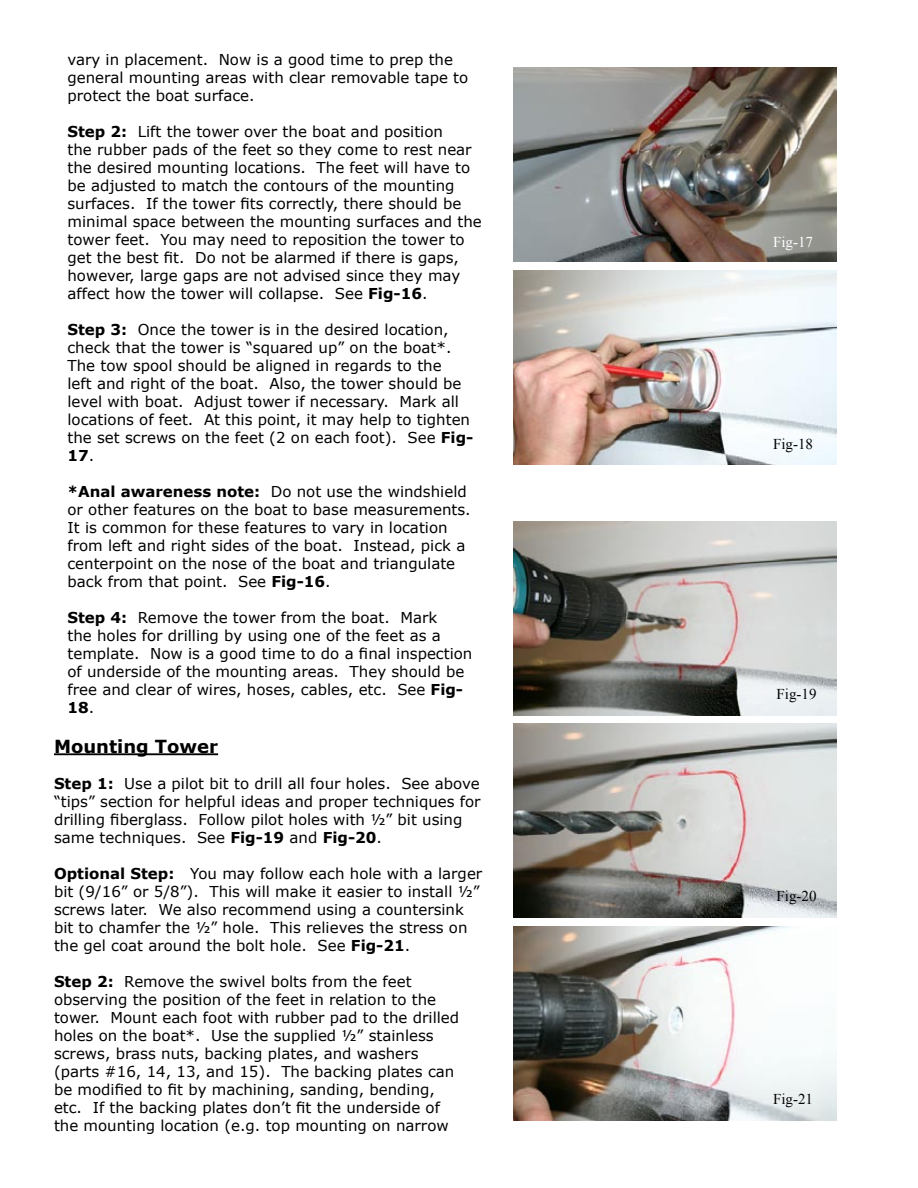
<style>
.page{position:relative;width:918px;height:1188px;background:#fff}
.page>*{position:absolute;margin:0;border:0;box-sizing:border-box;transform-origin:0 0}
.t1{font:700 18px "Verdana";color:#000}
.t2{font:15px/18px "Verdana";color:#000}
.t3{font:15px "Times New Roman";color:#010101}
.t4{font:15px "Times New Roman";color:#fff}
.t5{font:15px "Times New Roman";color:#040303}
.t6{font:15px "Times New Roman";color:#030303}
.s1{font-weight:700}
</style>
<div class="page">
<hr style="left:54px;top:753px;width:164px;height:2px;background:#000">
<img style="left:513px;top:68px;width:324px;height:194px">
<img style="left:513px;top:270px;width:324px;height:194px">
<img style="left:513px;top:521px;width:324px;height:195px">
<img style="left:513px;top:724px;width:324px;height:194px">
<img style="left:513px;top:926px;width:324px;height:194px">
<p class="t2" style="left:68px;top:51px;width:402px">vary in placement. Now is a good time to prep the general mounting areas with clear removable tape to protect the boat surface.</p>
<p class="t2" style="left:68px;top:123px;width:416px"><span class="s1">Step 2:</span> Lift the tower over the boat and position<br>the rubber pads of the feet so they come to rest near the desired mounting locations. The feet will have to be adjusted to match the contours of the mounting surfaces. If the tower fits correctly, there should be minimal space between the mounting surfaces and the tower feet. You may need to reposition the tower to get the best fit. Do not be alarmed if there is gaps, however, large gaps are not advised since they may affect how the tower will collapse. See <span class="s1">Fig-16</span>.</p>
<p class="t2" style="left:68px;top:321px;width:407px"><span class="s1">Step 3:</span> Once the tower is in the desired location, check that the tower is “squared up” on the boat*.<br>The tow spool should be aligned in regards to the<br>left and right of the boat. Also, the tower should be level with boat. Adjust tower if necessary. Mark all locations of feet. At this point, it may help to tighten the set screws on the feet (2 on each foot). See <span class="s1">Fig-17</span>.</p>
<p class="t2" style="left:68px;top:483px;width:405px"><span class="s1">*Anal awareness note:</span> Do not use the windshield or other features on the boat to base measurements.<br>It is common for these features to vary in location from left and right sides of the boat. Instead, pick a centerpoint on the nose of the boat and triangulate back from that point. See <span class="s1">Fig-16</span>.</p>
<p class="t2" style="left:68px;top:609px;width:406px"><span class="s1">Step 4:</span> Remove the tower from the boat. Mark<br>the holes for drilling by using one of the feet as a template. Now is a good time to do a final inspection of underside of the mounting areas. They should be free and clear of wires, hoses, cables, etc. See <span class="s1">Fig-18</span>.</p>
<p class="t1" style="left:54px;top:735px;width:166px">Mounting Tower</p>
<p class="t2" style="left:54px;top:775px;width:428px"><span class="s1">Step 1:</span> Use a pilot bit to drill all four holes. See above “tips” section for helpful ideas and proper techniques for drilling fiberglass. Follow pilot holes with ½” bit using same techniques. See <span class="s1">Fig-19</span> and <span class="s1">Fig-20</span>.</p>
<p class="t2" style="left:54px;top:865px;width:430px"><span class="s1">Optional Step:</span> You may follow each hole with a larger bit (9/16” or 5/8”). This will make it easier to install ½” screws later. We also recommend using a countersink bit to chamfer the ½” hole. This relieves the stress on the gel coat around the bolt hole. See <span class="s1">Fig-21</span>.</p>
<p class="t2" style="left:54px;top:973px;width:407px"><span class="s1">Step 2:</span> Remove the swivel bolts from the feet observing the position of the feet in relation to the tower. Mount each foot with rubber pad to the drilled holes on the boat*. Use the supplied ½” stainless screws, brass nuts, backing plates, and washers (parts #16, 14, 13, and 15). The backing plates can be modified to fit by machining, sanding, bending, etc. If the backing plates don’t fit the underside of the mounting location (e.g. top mounting on narrow</p>
<p class="t4" style="left:773px;top:232px;width:42px">Fig-17</p>
<p class="t3" style="left:773px;top:434px;width:42px">Fig-18</p>
<p class="t5" style="left:777px;top:684px;width:42px">Fig-19</p>
<p class="t3" style="left:777px;top:886px;width:42px">Fig-20</p>
<p class="t6" style="left:773px;top:1089px;width:42px">Fig-21</p>
</div>
